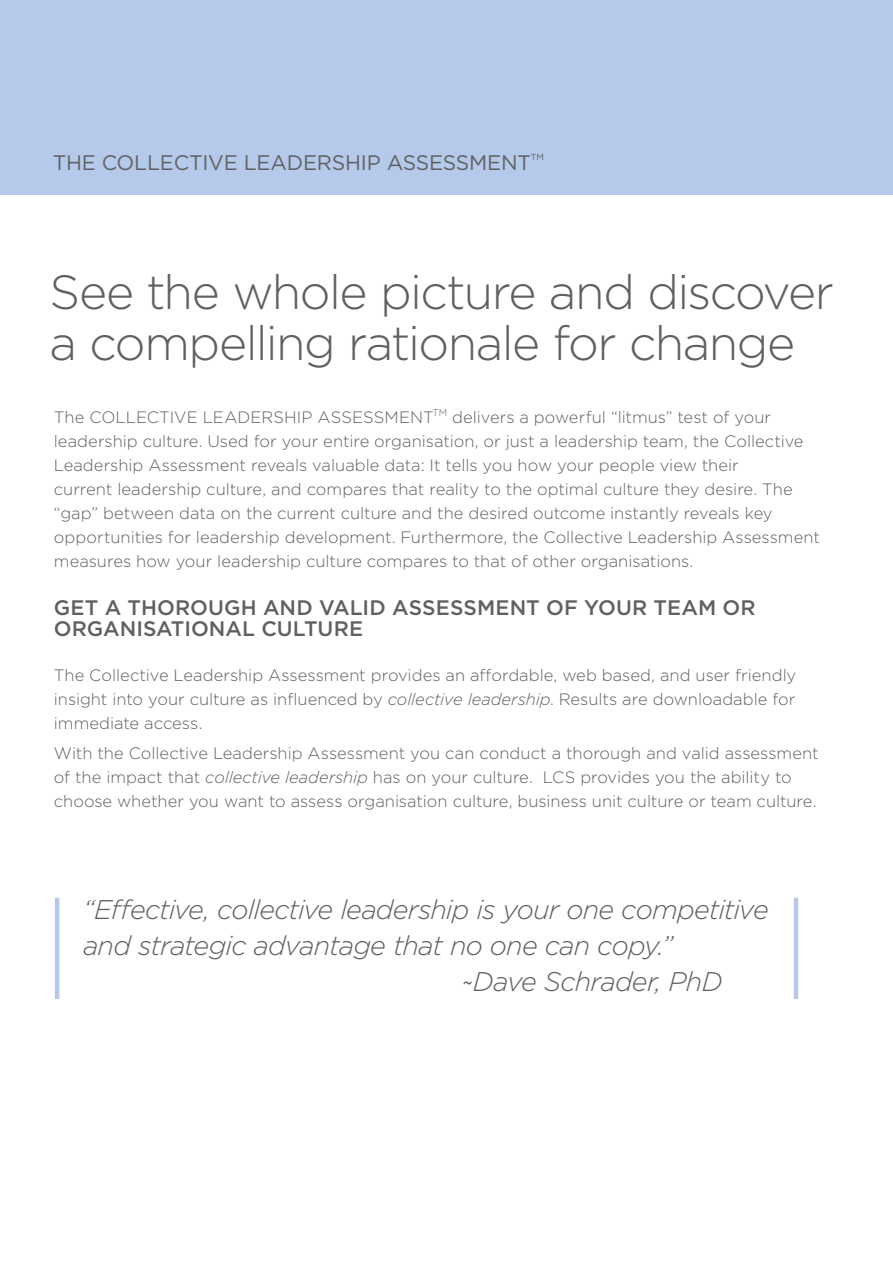
<style>
.page{position:relative;width:893px;height:1263px;background:#fff}
.page>*{position:absolute;margin:0;border:0;box-sizing:border-box;transform-origin:0 0}
.t1{font:300 48px/51px "Gotham";letter-spacing:-.03em;color:#5f6062}
.t2{font:italic 300 27px "Gotham";letter-spacing:-.03em;color:#5f6062}
.t3{font:500 21px/21px "Gotham";letter-spacing:.005em;color:#5f6062}
.t4{font:21px "Gotham";letter-spacing:-.01em;color:#5f6062}
.t5{font:300 16.5px/24px "Gotham";color:#5f6062}
.t6{font:8.7px "Gotham";color:#5f6062}
.s1{font-style:italic}
</style>
<div class="page">
<div style="left:0;top:0;width:893px;height:195px;background:#b5caea"></div>
<hr style="left:55px;top:898px;width:4px;height:101px;background:#b5caea">
<hr style="left:794px;top:898px;width:4px;height:101px;background:#b5caea">
<p class="t4" style="left:53px;top:149px;width:480px">THE COLLECTIVE LEADERSHIP ASSESSMENT</p>
<p class="t6" style="left:531px;top:151px;width:15px">TM</p>
<h1 class="t1" style="left:50px;top:265px;width:786px">See the whole picture and discover a compelling rationale for change</h1>
<p class="t5" style="left:54px;top:405px;width:768px">The COLLECTIVE LEADERSHIP ASSESSMENT<sup>TM</sup> delivers a powerful “litmus” test of your leadership culture. Used for your entire organisation, or just a leadership team, the Collective Leadership Assessment reveals valuable data: It tells you how your people view their<br>current leadership culture, and compares that reality to the optimal culture they desire. The “gap” between data on the current culture and the desired outcome instantly reveals key opportunities for leadership development. Furthermore, the Collective Leadership Assessment measures how your leadership culture compares to that of other organisations.</p>
<p class="t3" style="left:54px;top:597px;width:703px">GET A THOROUGH AND VALID ASSESSMENT OF YOUR TEAM OR<br>ORGANISATIONAL CULTURE</p>
<p class="t5" style="left:54px;top:662px;width:744px;text-align:justify">The Collective Leadership Assessment provides an affordable, web based, and user friendly insight into your culture as influenced by <span class="s1">collective leadership</span>. Results are downloadable for immediate access.</p>
<p class="t5" style="left:54px;top:741px;width:766px">With the Collective Leadership Assessment you can conduct a thorough and valid assessment of the impact that <span class="s1">collective leadership</span> has on your culture. LCS provides you the ability to choose whether you want to assess organisation culture, business unit culture or team culture.</p>
<h2 class="t2" style="left:83px;top:893px;width:687px">“Effective, collective leadership is your one competitive</h2>
<h2 class="t2" style="left:83px;top:929px;width:592px">and strategic advantage that no one can copy.”</h2>
<h2 class="t2" style="left:461px;top:965px;width:263px">~Dave Schrader, PhD</h2>
</div>
